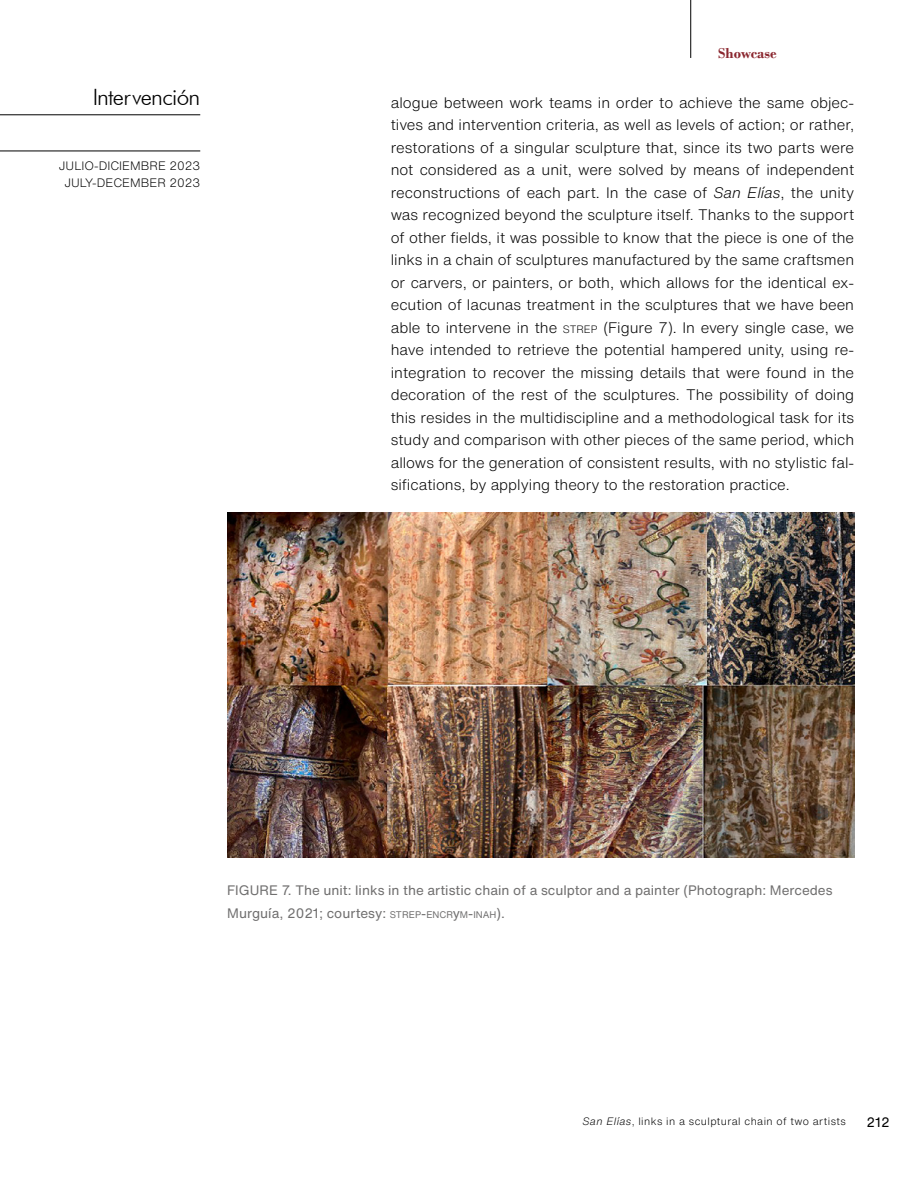
<style>
.page{position:relative;width:918px;height:1188px;background:#fff}
.page>*{position:absolute;margin:0;border:0;box-sizing:border-box;transform-origin:0 0}
.t1{font:300 22.5px "Futura BT";letter-spacing:-.03em;color:#000}
.t2{font:300 15px/22.5px "Helvetica Now Text";color:#000;text-align:justify}
.t3{font:700 15px "Bodoni";color:#8b2830}
.t4{font:13.5px/22.5px "Helvetica Now Text";color:#706f6f}
.t5{font:13.5px "Helvetica Now Text";color:#000}
.t6{font:300 12px/16.5px "Helvetica Now Text";color:#000;text-align:center}
.t7{font:300 10.5px "Helvetica Now Text";letter-spacing:.04em;color:#000}
.s1{font-style:italic}
.s2{font-size:10.5px}
.s3{font-size:9.45px}
.s4{font-style:inherit}
</style>
<div class="page">
<hr style="left:690px;top:0;width:1px;height:58px;background:#000">
<hr style="left:0;top:115px;width:200px;height:1px;background:#000">
<hr style="left:0;top:151px;width:200px;height:1px;background:#000">
<img style="left:227px;top:513px;width:627px;height:344px">
<h1 class="t1" style="left:93px;top:83px;width:109px">Intervención</h1>
<p class="t6" style="left:59px;top:157px;width:143px">JULIO-DICIEMBRE 2023<br>JULY-DECEMBER 2023</p>
<p class="t3" style="left:718px;top:44px;width:60px">Showcase</p>
<p class="t2" style="left:391px;top:90px;width:465px">alogue between work teams in order to achieve the same objec&shy;tives and intervention criteria, as well as levels of action; or rather, restorations of a singular sculpture that, since its two parts were not considered as a unit, were solved by means of independent reconstructions of each part. In the case of <span class="s1">San Elías</span>, the unity was recognized beyond the sculpture itself. Thanks to the support of other fields, it was possible to know that the piece is one of the links in a chain of sculptures manufactured by the same craftsmen or carvers, or painters, or both, which allows for the identical ex&shy;ecution of lacunas treatment in the sculptures that we have been able to intervene in the <span class="s2">STREP</span> (Figure 7). In every single case, we have intended to retrieve the potential hampered unity, using re&shy;integration to recover the missing details that were found in the decoration of the rest of the sculptures. The possibility of doing this resides in the multidiscipline and a methodological task for its study and comparison with other pieces of the same period, which allows for the generation of consistent results, with no stylistic fal&shy;sifications, by applying theory to the restoration practice.</p>
<p class="t4" style="left:227px;top:879px;width:607px">FIGURE 7. The unit: links in the artistic chain of a sculptor and a painter (Photograph: Mercedes<br>Murguía, 2021; courtesy: <span class="s3">STREP</span><span class="s4">-</span><span class="s3">ENCR</span>y<span class="s3">M</span><span class="s4">-</span><span class="s3">INAH</span>).</p>
<p class="t7" style="left:582px;top:1114px;width:265px"><span class="s1">San Elías</span>, links in a sculptural chain of two artists</p>
<p class="t5" style="left:867px;top:1112px;width:25px">212</p>
</div>
